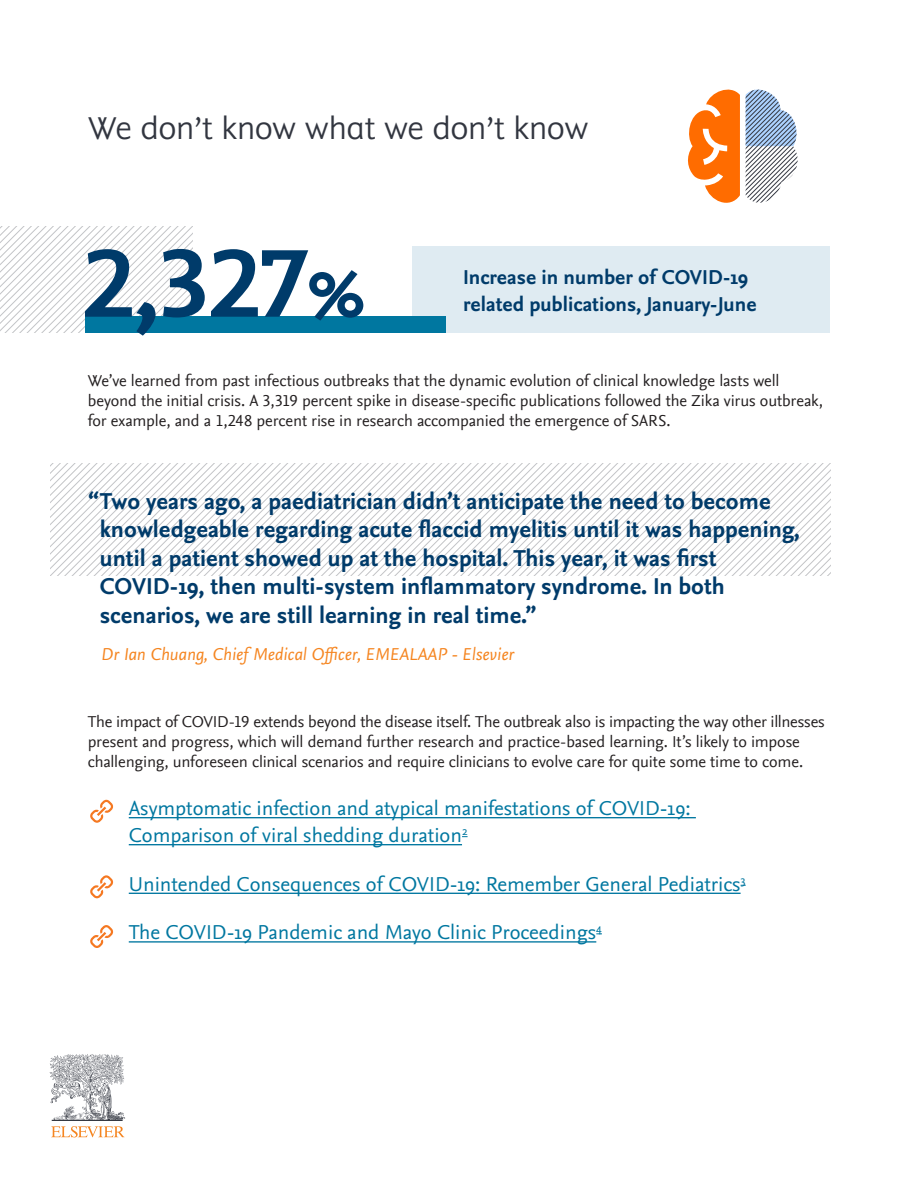
<style>
.page{position:relative;width:918px;height:1188px;background:#fff}
.page>*{position:absolute;margin:0;border:0;box-sizing:border-box;transform-origin:0 0}
.Bodytext_15_pt{font:700 100.8px "Nexus Sans Pro";color:#003b6a}
.PageHeaders{font:300 36px "Elsevier Display";letter-spacing:-.01em;color:#323640}
.Bodytext_15_pt-2{font:700 24px/28.5px "Nexus Sans Pro";color:#003b6a}
.Bodytext_15_pt-3{font:21px/27px "Nexus Sans Pro";color:#0077a0}
.Bodytext_15_pt-4{font:700 21px "Nexus Sans Pro";color:#003b6a}
.Bodytext_15_pt-5{font:italic 18px "Nexus Sans Pro";color:#f58520}
.t1{font:16.5px/19.8px "Nexus Sans Offc Pro";letter-spacing:-.005em;color:#231f20}
.s1{font-size:67.2px}
</style>
<div class="page">
<svg style="left:50px;top:464px;width:780px;height:111px"></svg>
<hr style="left:129px;top:817px;width:567px;height:1px;background:#0077a0">
<hr style="left:129px;top:844px;width:333px;height:1px;background:#0077a0">
<hr style="left:129px;top:893px;width:612px;height:1px;background:#0077a0">
<hr style="left:129px;top:941px;width:467px;height:2px;background:#0077a0">
<svg style="left:90px;top:800px;width:24px;height:23px"></svg>
<svg style="left:90px;top:875px;width:24px;height:23px"></svg>
<svg style="left:90px;top:925px;width:24px;height:23px"></svg>
<div style="left:413px;top:246px;width:417px;height:86px;background:#dfebf2"></div>
<svg style="left:0;top:226px;width:193px;height:106px"></svg>
<div style="left:85px;top:316px;width:361px;height:16px;background:#0077a0"></div>
<svg style="left:687px;top:89px;width:53px;height:114px"></svg>
<svg style="left:746px;top:89px;width:52px;height:114px"></svg>
<svg style="left:50px;top:1054px;width:75px;height:83px"></svg>
<p class="PageHeaders" style="left:88px;top:107px;width:502px">We don’t know what we don’t know</p>
<p class="Bodytext_15_pt" style="left:83px;top:208px;width:283px">2,327<span class="s1">%</span></p>
<p class="Bodytext_15_pt-4" style="left:463px;top:261px;width:286px">Increase in number of COVID-19</p>
<p class="Bodytext_15_pt-4" style="left:463px;top:288px;width:295px">related publications, January-June</p>
<p class="t1" style="left:88px;top:370px;width:737px">We’ve learned from past infectious outbreaks that the dynamic evolution of clinical knowledge lasts well beyond the initial crisis. A 3,319 percent spike in disease-specific publications followed the Zika virus outbreak, for example, and a 1,248 percent rise in research accompanied the emergence of SARS.</p>
<p class="Bodytext_15_pt-2" style="left:100px;top:485px;width:702px;text-indent:-12px">“Two years ago, a paediatrician didn’t anticipate the need to become knowledgeable regarding acute flaccid myelitis until it was happening, until a patient showed up at the hospital. This year, it was first COVID-19, then multi-system inflammatory syndrome. In both scenarios, we are still learning in real time.”</p>
<p class="Bodytext_15_pt-5" style="left:101px;top:641px;width:415px">Dr Ian Chuang, Chief Medical Officer, EMEALAAP - Elsevier</p>
<p class="t1" style="left:88px;top:711px;width:739px">The impact of COVID-19 extends beyond the disease itself. The outbreak also is impacting the way other illnesses present and progress, which will demand further research and practice-based learning. It’s likely to impose challenging, unforeseen clinical scenarios and require clinicians to evolve care for quite some time to come.</p>
<p class="Bodytext_15_pt-3" style="left:129px;top:794px;width:563px">Asymptomatic infection and atypical manifestations of COVID-19:<br>Comparison of viral shedding duration<sup>2</sup></p>
<p class="Bodytext_15_pt-3" style="left:129px;top:869px;width:618px">Unintended Consequences of COVID-19: Remember General Pediatrics<sup>3</sup></p>
<p class="Bodytext_15_pt-3" style="left:129px;top:918px;width:475px">The COVID-19 Pandemic and Mayo Clinic Proceedings<sup>4</sup></p>
</div>
